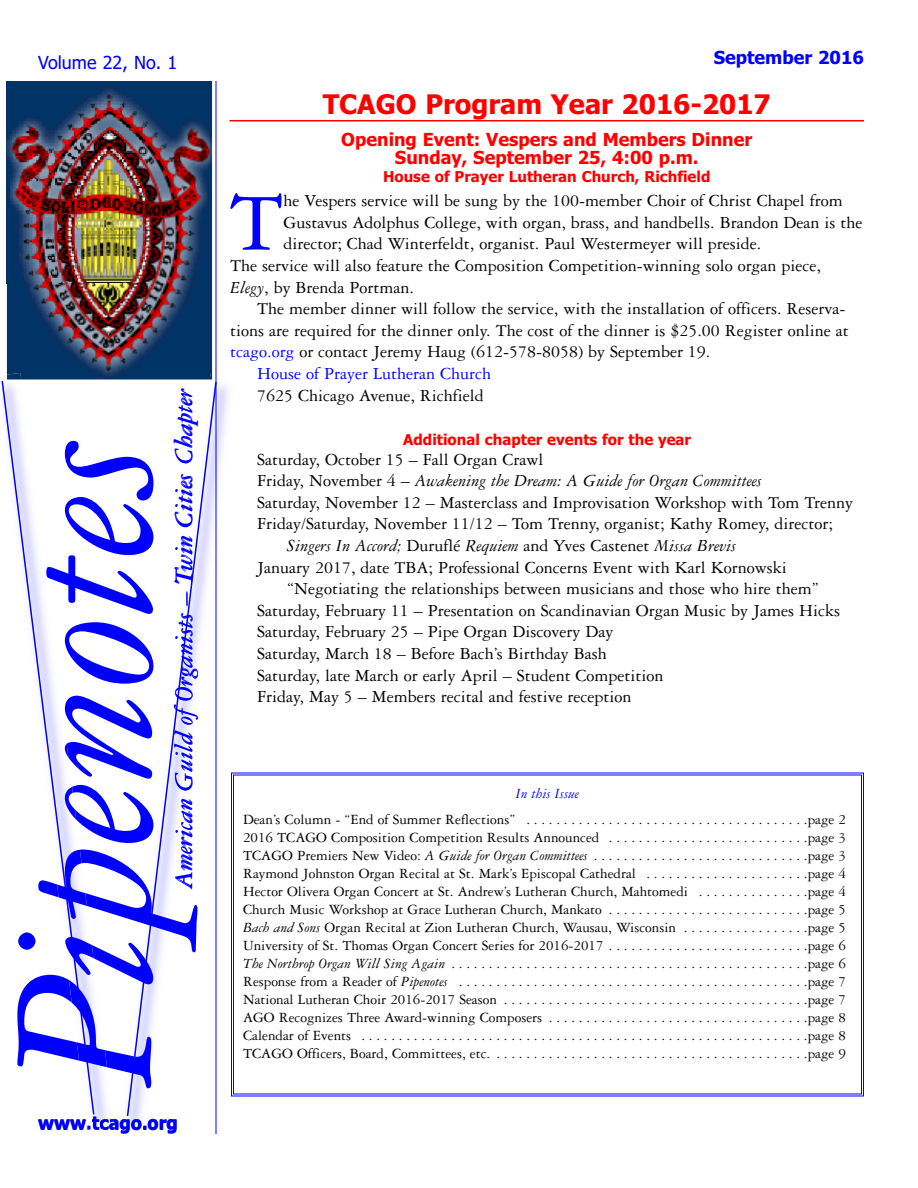
<style>
.page{position:relative;width:918px;height:1188px;background:#fff}
.page>*{position:absolute;margin:0;border:0;box-sizing:border-box;transform-origin:0 0}
.t1{font:italic 216px "Garamond Three";color:#00f}
.t2{font:88.5px "Garamond Three";color:#00f}
.t3{font:italic 27px "Garamond Three";color:#00f}
.t4{font:700 27px "Tahoma";color:#f00}
.t5{font:18px "Garamond Three";color:#000}
.t6{font:italic 18px "Garamond Three";color:#000}
.t7{font:700 18px/18px "Tahoma";color:#f00;text-align:center}
.t8{font:18px "Garamond Three";color:#00f}
.t9{font:700 18px "Tahoma";color:#00f}
.t10{font:18px "Tahoma";color:#00f}
.t11{font:15px/18px "Garamond Three";color:#000;text-align:justify}
.t12{font:700 15px "Tahoma";color:#f00}
.t13{font:italic 15px "Garamond Three";color:#00f}
.s1{font-style:italic}
.s2{color:#00f}
.s3{font-style:normal}
</style>
<div class="page">
<hr style="left:230px;top:120px;width:634px;height:1px;background:#f00">
<svg style="left:237px;top:772px;width:627px;height:325px"></svg>
<img style="left:119px;top:374px;width:118px;height:760px">
<img style="left:119px;top:1119px;width:29px;height:14px">
<svg style="left:126px;top:380px;width:92px;height:738px"></svg>
<img style="left:7px;top:81px;width:205px;height:298px">
<img style="left:7px;top:82px;width:139px;height:202px">
<img style="left:6px;top:375px;width:109px;height:755px">
<img style="left:100px;top:1119px;width:15px;height:1px">
<svg style="left:86px;top:1116px;width:13px;height:14px"></svg>
<img style="left:100px;top:1120px;width:15px;height:10px">
<img style="left:7px;top:373px;width:14px;height:6px">
<img style="left:95px;top:978px;width:14px;height:91px">
<svg style="left:1px;top:379px;width:94px;height:737px"></svg>
<hr style="left:216px;top:81px;width:1px;height:1053px;background:#00f">
<p class="t10" style="left:38px;top:53px;width:141px">Volume 22, No. 1</p>
<h3 class="t3" style="left:174px;top:889px;width:501px;rotate:-90deg">American Guild of Organists – Twin Cities Chapter</h3>
<h1 class="t1" style="left:8px;top:1088px;width:655px;rotate:-90deg">Pipenotes</h1>
<p class="t9" style="left:38px;top:1116px;width:141px">www.tcago.org</p>
<p class="t9" style="left:714px;top:50px;width:152px">September 2016</p>
<h3 class="t4" style="left:323px;top:94px;width:450px">TCAGO Program Year 2016-2017</h3>
<p class="t7" style="left:341px;top:132px;width:412px">Opening Event: Vespers and Members Dinner<br>Sunday, September 25, 4:00 p.m.</p>
<p class="t12" style="left:383px;top:170px;width:329px">House of Prayer Lutheran Church, Richfield</p>
<h2 class="t2" style="left:229px;top:191px;width:56px">T</h2>
<p class="t5" style="left:283px;top:194px;width:561px">he Vespers service will be sung by the 100-member Choir of Christ Chapel from</p>
<p class="t5" style="left:283px;top:216px;width:581px">Gustavus Adolphus College, with organ, brass, and handbells. Brandon Dean is the</p>
<p class="t5" style="left:283px;top:238px;width:479px">director; Chad Winterfeldt, organist. Paul Westermeyer will preside.</p>
<p class="t5" style="left:230px;top:259px;width:592px">The service will also feature the Composition Competition-winning solo organ piece,</p>
<p class="t5" style="left:230px;top:281px;width:185px"><span class="s1">Elegy</span>, by Brenda Portman.</p>
<p class="t5" style="left:257px;top:302px;width:590px">The member dinner will follow the service, with the installation of officers. Reserva-</p>
<p class="t5" style="left:230px;top:324px;width:620px">tions are required for the dinner only. The cost of the dinner is $25.00 Register online at</p>
<p class="t5" style="left:230px;top:346px;width:482px"><span class="s2">tcago.org</span> or contact Jeremy Haug (612-578-8058) by September 19.</p>
<p class="t8" style="left:257px;top:367px;width:235px">House of Prayer Lutheran Church</p>
<p class="t5" style="left:257px;top:389px;width:228px">7625 Chicago Avenue, Richfield</p>
<p class="t12" style="left:403px;top:433px;width:289px">Additional chapter events for the year</p>
<p class="t5" style="left:257px;top:453px;width:288px">Saturday, October 15 – Fall Organ Crawl</p>
<p class="t6" style="left:257px;top:474px;width:506px"><span class="s3">Friday, November 4 –</span> Awakening the Dream: A Guide for Organ Committees</p>
<p class="t5" style="left:257px;top:496px;width:597px">Saturday, November 12 – Masterclass and Improvisation Workshop with Tom Trenny</p>
<p class="t5" style="left:257px;top:518px;width:577px">Friday/Saturday, November 11/12 – Tom Trenny, organist; Kathy Romey, director;</p>
<p class="t6" style="left:287px;top:539px;width:451px">Singers In Accord; <span class="s3">Duruflé</span> Requiem <span class="s3">and Yves Castenet</span> Missa Brevis</p>
<p class="t5" style="left:257px;top:561px;width:531px">January 2017, date TBA; Professional Concerns Event with Karl Kornowski</p>
<p class="t5" style="left:287px;top:582px;width:533px">“Negotiating the relationships between musicians and those who hire them”</p>
<p class="t5" style="left:257px;top:604px;width:584px">Saturday, February 11 – Presentation on Scandinavian Organ Music by James Hicks</p>
<p class="t5" style="left:257px;top:626px;width:358px">Saturday, February 25 – Pipe Organ Discovery Day</p>
<p class="t5" style="left:257px;top:647px;width:351px">Saturday, March 18 – Before Bach’s Birthday Bash</p>
<p class="t5" style="left:257px;top:669px;width:408px">Saturday, late March or early April – Student Competition</p>
<p class="t5" style="left:257px;top:690px;width:376px">Friday, May 5 – Members recital and festive reception</p>
<p class="t13" style="left:516px;top:788px;width:65px">In this Issue</p>
<p class="t11" style="left:243px;top:812px;width:605px">Dean’s Column - “End of Summer Reflections” . . . . . . . . . . . . . . . . . . . . . . . . . . . . . . . . . . . . . .page 2<br>2016 TCAGO Composition Competition Results Announced . . . . . . . . . . . . . . . . . . . . . . . . . . .page 3<br>TCAGO Premiers New Video: <span class="s1">A Guide for Organ Committees</span> . . . . . . . . . . . . . . . . . . . . . . . . . . . . .page 3<br>Raymond Johnston Organ Recital at St. Mark’s Episcopal Cathedral . . . . . . . . . . . . . . . . . . . . . .page 4<br>Hector Olivera Organ Concert at St. Andrew’s Lutheran Church, Mahtomedi . . . . . . . . . . . . . . .page 4<br>Church Music Workshop at Grace Lutheran Church, Mankato . . . . . . . . . . . . . . . . . . . . . . . . . . .page 5<br><span class="s1">Bach and Sons</span> Organ Recital at Zion Lutheran Church, Wausau, Wisconsin . . . . . . . . . . . . . . . . .page 5<br>University of St. Thomas Organ Concert Series for 2016-2017 . . . . . . . . . . . . . . . . . . . . . . . . . . .page 6<br><span class="s1">The Northrop Organ Will Sing Again</span> . . . . . . . . . . . . . . . . . . . . . . . . . . . . . . . . . . . . . . . . . . . . . . . .page 6<br>Response from a Reader of <span class="s1">Pipenotes</span> . . . . . . . . . . . . . . . . . . . . . . . . . . . . . . . . . . . . . . . . . . . . . . .page 7<br>National Lutheran Choir 2016-2017 Season . . . . . . . . . . . . . . . . . . . . . . . . . . . . . . . . . . . . . . . . .page 7<br>AGO Recognizes Three Award-winning Composers . . . . . . . . . . . . . . . . . . . . . . . . . . . . . . . . . . .page 8<br>Calendar of Events . . . . . . . . . . . . . . . . . . . . . . . . . . . . . . . . . . . . . . . . . . . . . . . . . . . . . . . . . . . .page 8<br>TCAGO Officers, Board, Committees, etc. . . . . . . . . . . . . . . . . . . . . . . . . . . . . . . . . . . . . . . . . . .page 9</p>
</div>
